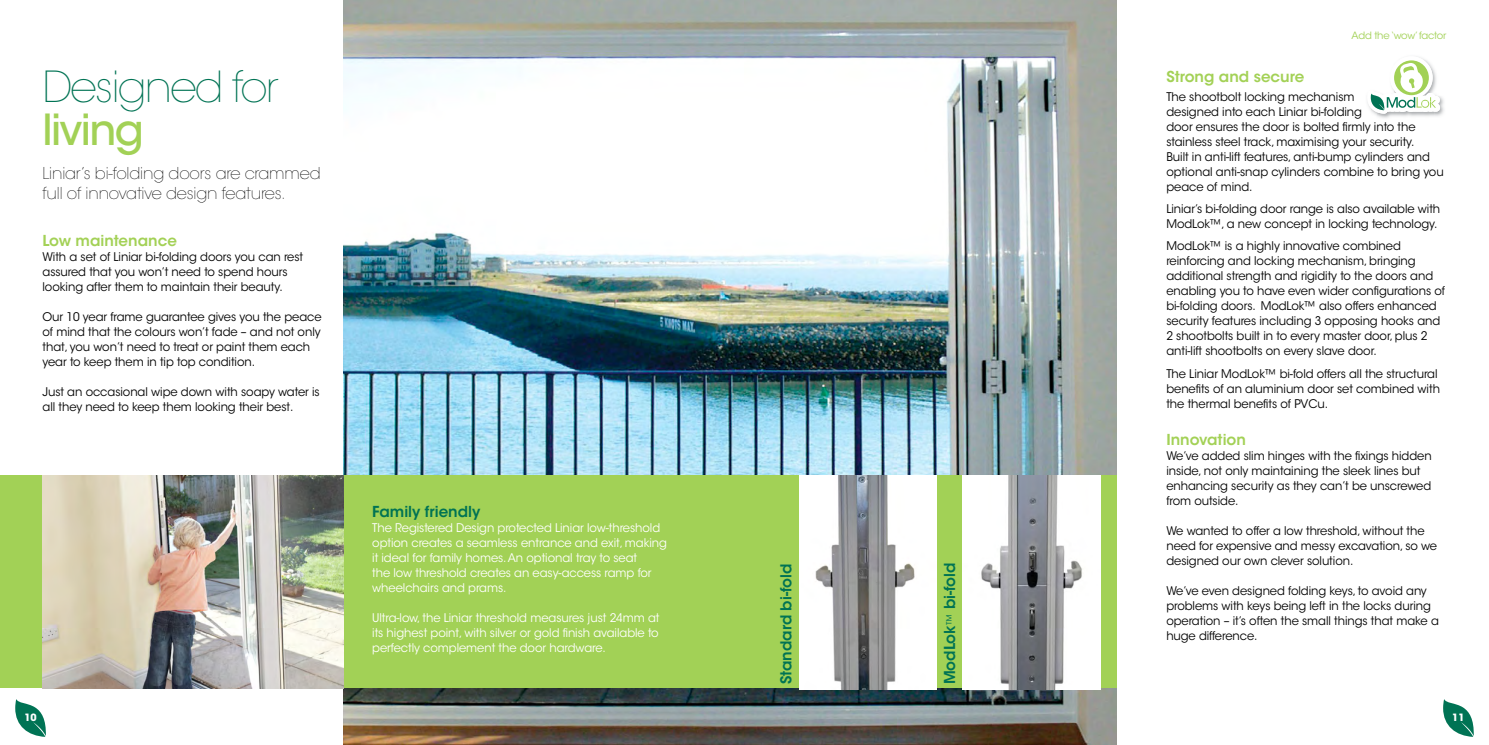
<style>
.page{position:relative;width:1489px;height:745px;background:#fff}
.page>*{position:absolute;margin:0;border:0;box-sizing:border-box;transform-origin:0 0}
.t1{font:200 42.5px "ITC Avant Garde Std";letter-spacing:-.04em;color:#007354}
.t2{font:500 42.5px "ITC Avant Garde Std";letter-spacing:-.04em;color:#a2d156}
.t3{font:200 16.25px/20px "ITC Avant Garde Std";letter-spacing:-.01em;color:#000}
.t4{font:600 15px "ITC Avant Garde Std";color:#007353}
.t5{font:600 15px "ITC Avant Garde Std";color:#a3d156}
.t6{font:11.88px/15px "ITC Avant Garde Std";letter-spacing:-.005em;color:#000}
.t7{font:11.88px/15px "ITC Avant Garde Std";letter-spacing:-.005em;color:#fff}
.t8{font:10px "ITC Avant Garde Std";letter-spacing:-.02em;color:#a2d156}
.t9{font:700 10px "ITC Avant Garde Std";color:#fff}
.s1{font-weight:400;font-size:11.88px}
</style>
<div class="page">
<svg style="left:15px;top:699px;width:31px;height:37px"></svg>
<img style="left:344px;top:0;width:400px;height:744px">
<div style="left:0;top:475px;width:744px;height:213px;background:#a2d156"></div>
<img style="left:43px;top:475px;width:301px;height:213px">
<svg style="left:1443px;top:699px;width:30px;height:37px"></svg>
<img style="left:744px;top:0;width:372px;height:744px">
<div style="left:745px;top:475px;width:371px;height:213px;background:#a2d156"></div>
<hr style="left:744px;top:475px;width:1px;height:213px;background:#a2d156">
<img style="left:799px;top:475px;width:137px;height:213px">
<img style="left:1440px;top:96px;width:4px;height:20px">
<svg style="left:1367px;top:56px;width:73px;height:62px"></svg>
<img style="left:962px;top:475px;width:138px;height:213px">
<h1 class="t1" style="left:43px;top:62px;width:238px">Designed for</h1>
<h1 class="t2" style="left:43px;top:103px;width:103px">living</h1>
<h2 class="t3" style="left:43px;top:164px;width:280px">Liniar’s bi-folding doors are crammed full of innovative design features.</h2>
<p class="t5" style="left:43px;top:231px;width:136px">Low maintenance</p>
<p class="t6" style="left:43px;top:249px;width:262px">With a set of Liniar bi-folding doors you can rest assured that you won’t need to spend hours looking after them to maintain their beauty.</p>
<p class="t6" style="left:43px;top:309px;width:280px">Our 10 year frame guarantee gives you the peace of mind that the colours won’t fade – and not only that, you won’t need to treat or paint them each year to keep them in tip top condition.</p>
<p class="t6" style="left:43px;top:384px;width:279px">Just an occasional wipe down with soapy water is all they need to keep them looking their best.</p>
<p class="t9" style="left:24px;top:710px;width:14px">10</p>
<p class="t4" style="left:372px;top:502px;width:110px">Family friendly</p>
<p class="t7" style="left:372px;top:520px;width:296px">The Registered Design protected Liniar low-threshold option creates a seamless entrance and exit, making it ideal for family homes. An optional tray to seat<br>the low threshold creates an easy-access ramp for wheelchairs and prams.</p>
<p class="t7" style="left:372px;top:610px;width:289px;text-align:justify">Ultra-low, the Liniar threshold measures just 24mm at its highest point, with silver or gold finish available to perfectly complement the door hardware.</p>
<p class="t4" style="left:776px;top:684px;width:122px;rotate:-90deg">Standard bi-fold</p>
<p class="t4" style="left:940px;top:684px;width:123px;rotate:-90deg">ModLok<span class="s1">™</span> bi-fold</p>
<p class="t8" style="left:1351px;top:30px;width:96px">Add the ‘wow’ factor</p>
<p class="t5" style="left:1166px;top:67px;width:139px">Strong and secure</p>
<p class="t6" style="left:1166px;top:89px;width:279px">The shootbolt locking mechanism<br>designed into each Liniar bi-folding<br>door ensures the door is bolted firmly into the stainless steel track, maximising your security.<br>Built in anti-lift features, anti-bump cylinders and optional anti-snap cylinders combine to bring you peace of mind.</p>
<p class="t6" style="left:1166px;top:201px;width:275px">Liniar’s bi-folding door range is also available with<br>ModLok™, a new concept in locking technology.</p>
<p class="t6" style="left:1166px;top:238px;width:280px">ModLok™ is a highly innovative combined reinforcing and locking mechanism, bringing additional strength and rigidity to the doors and enabling you to have even wider configurations of bi-folding doors. ModLok™ also offers enhanced security features including 3 opposing hooks and 2 shootbolts built in to every master door, plus 2 anti-lift shootbolts on every slave door.</p>
<p class="t6" style="left:1166px;top:365px;width:275px">The Liniar ModLok™ bi-fold offers all the structural benefits of an aluminium door set combined with the thermal benefits of PVCu.</p>
<p class="t5" style="left:1166px;top:429px;width:81px">Innovation</p>
<p class="t6" style="left:1166px;top:448px;width:267px">We’ve added slim hinges with the fixings hidden inside, not only maintaining the sleek lines but enhancing security as they can’t be unscrewed from outside.</p>
<p class="t6" style="left:1166px;top:523px;width:272px">We wanted to offer a low threshold, without the need for expensive and messy excavation, so we designed our own clever solution.</p>
<p class="t6" style="left:1166px;top:583px;width:274px">We’ve even designed folding keys, to avoid any problems with keys being left in the locks during operation – it’s often the small things that make a huge difference.</p>
<p class="t9" style="left:1451px;top:710px;width:14px">11</p>
</div>
